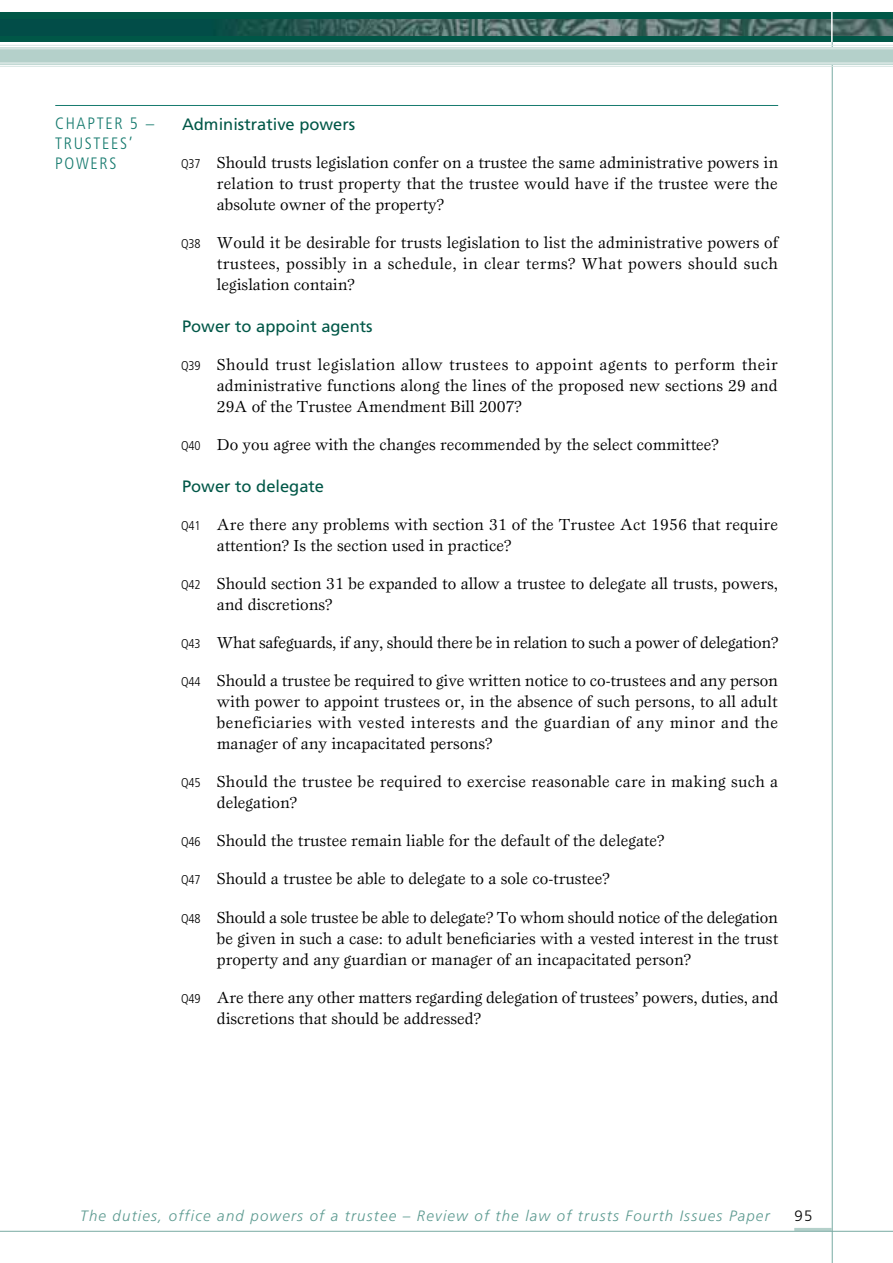
<style>
.page{position:relative;width:893px;height:1263px;background:#fff}
.page>*{position:absolute;margin:0;border:0;box-sizing:border-box;transform-origin:0 0}
.t1{font:16.5px/21px "Esprit Maori";color:#000;text-align:justify}
.t2{font:16.5px "Frutiger Maori";color:#005747}
.t3{font:300 condensed 16.5px/19.8px "Frutiger";letter-spacing:.1em;color:#177b6f}
.t4{font:italic 300 15px "Frutiger Maori";letter-spacing:.08em;color:#5c9a90}
.t5{font:300 15px "Frutiger";color:#000}
.s1{font-family:"Frutiger";font-weight:300;font-stretch:condensed;font-size:12.75px}
</style>
<div class="page">
<hr style="left:832px;top:42px;width:1px;height:1221px;background:#78aaa3">
<div style="left:0;top:12px;width:893px;height:30px;background:#005747"></div>
<svg style="left:0;top:45px;width:893px;height:22px;background:#c4dad5"></svg>
<img style="left:213px;top:19px;width:680px;height:16px">
<hr style="left:831px;top:9px;width:2px;height:33px;background:#fff">
<hr style="left:55px;top:105px;width:723px;height:1px;background:#177b6f">
<hr style="left:794px;top:1228px;width:38px;height:3px;background:#b4d0ca">
<hr style="left:0;top:1231px;width:893px;height:1px;background:#78aaa3">
<p class="t3" style="left:55px;top:114px;width:101px">CHAPTER 5 −<br>TRUSTEES’<br>POWERS</p>
<p class="t2" style="left:182px;top:114px;width:175px">Administrative powers</p>
<p class="t1" style="left:217px;top:152px;width:563px;text-indent:-36px"><span class="s1">Q37</span> Should trusts legislation confer on a trustee the same administrative powers in relation to trust property that the trustee would have if the trustee were the absolute owner of the property?</p>
<p class="t1" style="left:217px;top:232px;width:563px;text-indent:-36px"><span class="s1">Q38</span> Would it be desirable for trusts legislation to list the administrative powers of trustees, possibly in a schedule, in clear terms? What powers should such legislation contain?</p>
<p class="t2" style="left:182px;top:317px;width:192px">Power to appoint agents</p>
<p class="t1" style="left:217px;top:354px;width:563px;text-indent:-36px"><span class="s1">Q39</span> Should trust legislation allow trustees to appoint agents to perform their administrative functions along the lines of the proposed new sections 29 and 29A of the Trustee Amendment Bill 2007?</p>
<p class="t1" style="left:181px;top:434px;width:539px"><span class="s1">Q40</span> Do you agree with the changes recommended by the select committee?</p>
<p class="t2" style="left:182px;top:477px;width:144px">Power to delegate</p>
<p class="t1" style="left:217px;top:514px;width:563px;text-indent:-36px"><span class="s1">Q41</span> Are there any problems with section 31 of the Trustee Act 1956 that require attention? Is the section used in practice?</p>
<p class="t1" style="left:217px;top:573px;width:563px;text-indent:-36px"><span class="s1">Q42</span> Should section 31 be expanded to allow a trustee to delegate all trusts, powers, and discretions?</p>
<p class="t1" style="left:181px;top:632px;width:599px"><span class="s1">Q43</span> What safeguards, if any, should there be in relation to such a power of delegation?</p>
<p class="t1" style="left:217px;top:670px;width:563px;text-indent:-36px"><span class="s1">Q44</span> Should a trustee be required to give written notice to co-trustees and any person with power to appoint trustees or, in the absence of such persons, to all adult beneficiaries with vested interests and the guardian of any minor and the manager of any incapacitated persons?</p>
<p class="t1" style="left:217px;top:771px;width:563px;text-indent:-36px"><span class="s1">Q45</span> Should the trustee be required to exercise reasonable care in making such a delegation?</p>
<p class="t1" style="left:181px;top:830px;width:485px"><span class="s1">Q46</span> Should the trustee remain liable for the default of the delegate?</p>
<p class="t1" style="left:181px;top:868px;width:430px"><span class="s1">Q47</span> Should a trustee be able to delegate to a sole co-trustee?</p>
<p class="t1" style="left:217px;top:906px;width:563px;text-indent:-36px"><span class="s1">Q48</span> Should a sole trustee be able to delegate? To whom should notice of the delegation be given in such a case: to adult beneficiaries with a vested interest in the trust property and any guardian or manager of an incapacitated person?</p>
<p class="t1" style="left:217px;top:986px;width:563px;text-indent:-36px"><span class="s1">Q49</span> Are there any other matters regarding delegation of trustees’ powers, duties, and discretions that should be addressed?</p>
<p class="t4" style="left:80px;top:1207px;width:691px">The duties, office and powers of a trustee – Review of the law of trusts Fourth Issues Paper</p>
<p class="t5" style="left:794px;top:1207px;width:20px">95</p>
</div>
